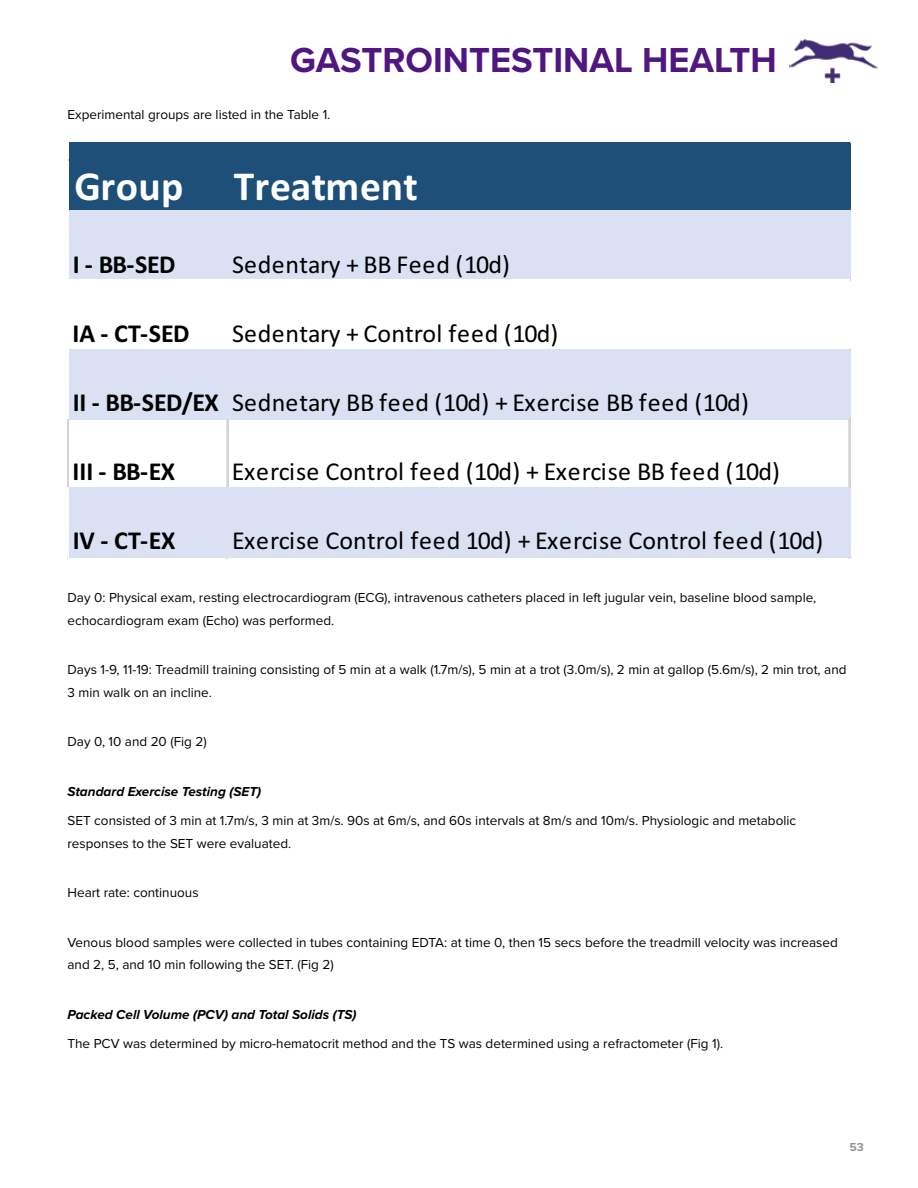
<style>
.page{position:relative;width:918px;height:1188px;background:#fff}
.page>*{position:absolute;margin:0;border:0;box-sizing:border-box;transform-origin:0 0}
.t1{font:700 41.55px "Calibri";letter-spacing:.005em;color:#fff}
.t2{font:700 36px "Proxima Nova";color:#4f177f}
.t3{font:25.95px "Calibri";letter-spacing:.005em;color:#000}
.t4{font:700 25.95px "Calibri";letter-spacing:-.005em;color:#000}
.t5{font:13.5px/22.5px "Proxima Nova";color:#000}
.t6{font:italic 700 13.5px "Proxima Nova";color:#000}
.t7{font:700 12px "Proxima Nova";color:#939598}
.s1{font-weight:700}
</style>
<div class="page">
<img style="left:789px;top:40px;width:89px;height:42px">
<div style="left:69px;top:143px;width:781px;height:69px;background:#1e4f79"></div>
<div style="left:69px;top:210px;width:781px;height:71px;background:#d9e1f3"></div>
<div style="left:69px;top:279px;width:781px;height:71px;background:#fff"></div>
<div style="left:69px;top:349px;width:781px;height:71px;background:#d9e1f3"></div>
<div style="left:69px;top:487px;width:781px;height:71px;background:#d9e1f3"></div>
<hr style="left:67px;top:420px;width:1px;height:67px;background:#d4d4d4">
<hr style="left:68px;top:420px;width:1px;height:67px;background:#d4d4d4">
<hr style="left:227px;top:420px;width:2px;height:67px;background:#d4d4d4">
<hr style="left:849px;top:420px;width:1px;height:67px;background:#d4d4d4">
<h2 class="t2" style="left:290px;top:38px;width:488px">GASTROINTESTINAL HEALTH</h2>
<p class="t5" style="left:68px;top:103px;width:264px">Experimental groups are listed in the Table 1.</p>
<h1 class="t1" style="left:74px;top:157px;width:345px">Group Treatment</h1>
<h3 class="t4" style="left:73px;top:246px;width:105px">I - BB-SED</h3>
<h3 class="t3" style="left:232px;top:246px;width:280px">Sedentary + BB Feed (10d)</h3>
<h3 class="t4" style="left:73px;top:315px;width:118px">IA - CT-SED</h3>
<h3 class="t3" style="left:232px;top:315px;width:328px">Sedentary + Control feed (10d)</h3>
<h3 class="t3" style="left:73px;top:384px;width:678px"><span class="s1">II - BB-SED/EX</span> Sednetary BB feed (10d) + Exercise BB feed (10d)</h3>
<h3 class="t4" style="left:73px;top:453px;width:104px">III - BB-EX</h3>
<h3 class="t3" style="left:232px;top:454px;width:550px">Exercise Control feed (10d) + Exercise BB feed (10d)</h3>
<h3 class="t4" style="left:73px;top:522px;width:104px">IV - CT-EX</h3>
<h3 class="t3" style="left:232px;top:523px;width:593px">Exercise Control feed 10d) + Exercise Control feed (10d)</h3>
<p class="t5" style="left:68px;top:587px;width:750px">Day 0: Physical exam, resting electrocardiogram (ECG), intravenous catheters placed in left jugular vein, baseline blood sample, echocardiogram exam (Echo) was performed.</p>
<p class="t5" style="left:68px;top:659px;width:781px">Days 1-9, 11-19: Treadmill training consisting of 5 min at a walk (1.7m/s), 5 min at a trot (3.0m/s), 2 min at gallop (5.6m/s), 2 min trot, and<br>3 min walk on an incline.</p>
<p class="t5" style="left:68px;top:731px;width:141px">Day 0, 10 and 20 (Fig 2)</p>
<p class="t6" style="left:68px;top:783px;width:195px">Standard Exercise Testing (SET)</p>
<p class="t5" style="left:68px;top:810px;width:730px">SET consisted of 3 min at 1.7m/s, 3 min at 3m/s. 90s at 6m/s, and 60s intervals at 8m/s and 10m/s. Physiologic and metabolic responses to the SET were evaluated.</p>
<p class="t5" style="left:68px;top:882px;width:133px">Heart rate: continuous</p>
<p class="t5" style="left:68px;top:931px;width:772px">Venous blood samples were collected in tubes containing EDTA: at time 0, then 15 secs before the treadmill velocity was increased and 2, 5, and 10 min following the SET. (Fig 2)</p>
<p class="t6" style="left:68px;top:1006px;width:291px">Packed Cell Volume (PCV) and Total Solids (TS)</p>
<p class="t5" style="left:68px;top:1033px;width:657px">The PCV was determined by micro-hematocrit method and the TS was determined using a refractometer (Fig 1).</p>
<p class="t7" style="left:850px;top:1139px;width:16px">53</p>
</div>
